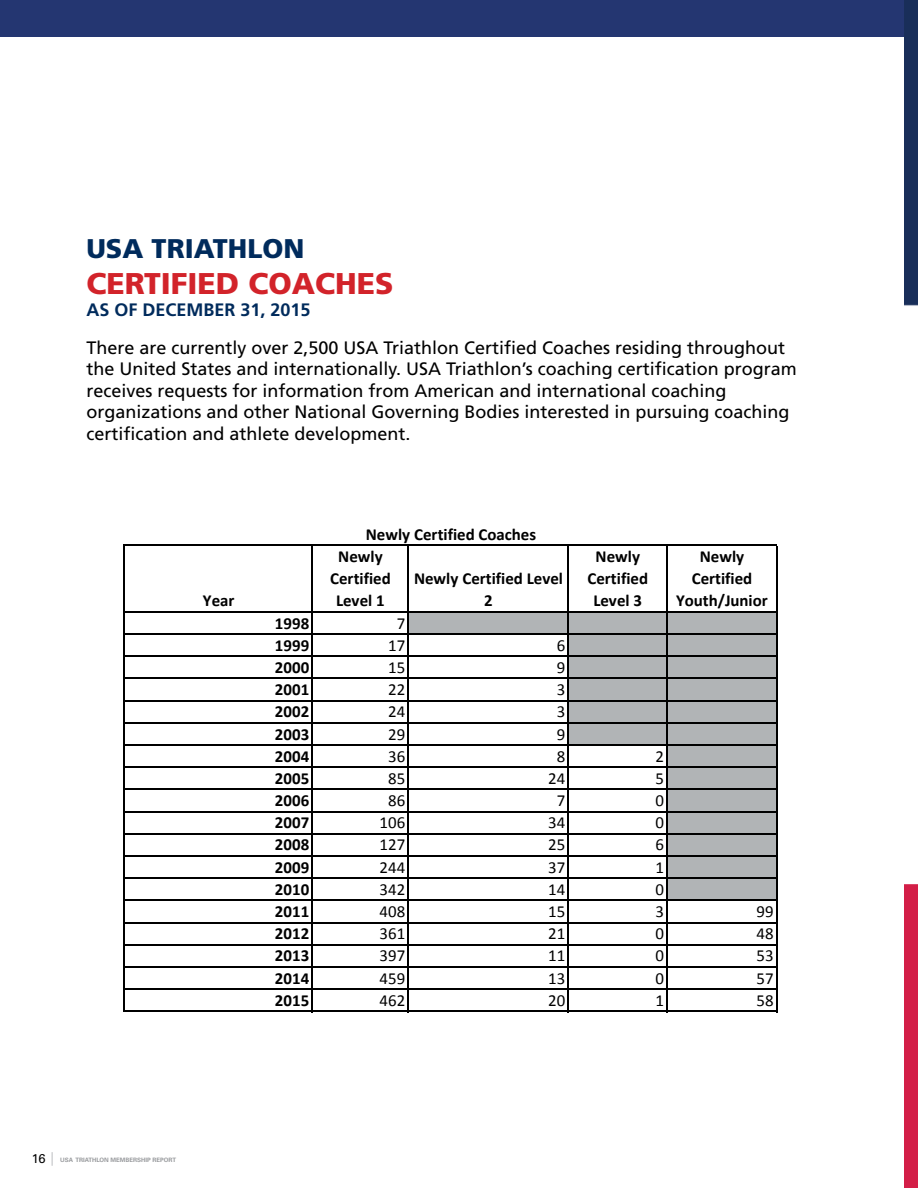
<style>
.page{position:relative;width:918px;height:1188px;background:#fff}
.page>*{position:absolute;margin:0;border:0;box-sizing:border-box;transform-origin:0 0}
.t1{font:900 30px "Frutiger";color:#d2232a}
.t2{font:900 27px "Frutiger";color:#002b5c}
.t3{font:18px/21.6px "Frutiger";color:#000}
.t4{font:700 18px "Frutiger";color:#002b5c}
.t5{font:700 16.8px/22.2px "Calibri";letter-spacing:.005em;color:#000;text-align:center}
.t6{font:16.8px "Calibri";letter-spacing:.005em;color:#000}
.t7{font:700 6px "Univers";color:#999b9e}
.s1{font-weight:400;font-size:12.75px;color:#000}
</style>
<div class="page">
<svg style="left:52px;top:1152px;width:1px;height:14px"></svg>
<div style="left:0;top:0;width:918px;height:37px;background:#243671"></div>
<div style="left:408px;top:612px;width:369px;height:22px;background:#b1b4b6"></div>
<div style="left:568px;top:634px;width:209px;height:22px;background:#b1b4b6"></div>
<div style="left:568px;top:656px;width:209px;height:23px;background:#b1b4b6"></div>
<div style="left:568px;top:678px;width:209px;height:23px;background:#b1b4b6"></div>
<div style="left:568px;top:701px;width:209px;height:22px;background:#b1b4b6"></div>
<div style="left:568px;top:723px;width:209px;height:22px;background:#b1b4b6"></div>
<div style="left:667px;top:745px;width:110px;height:22px;background:#b1b4b6"></div>
<div style="left:667px;top:767px;width:110px;height:23px;background:#b1b4b6"></div>
<div style="left:667px;top:789px;width:110px;height:23px;background:#b1b4b6"></div>
<div style="left:667px;top:812px;width:110px;height:22px;background:#b1b4b6"></div>
<div style="left:667px;top:834px;width:110px;height:22px;background:#b1b4b6"></div>
<div style="left:667px;top:856px;width:110px;height:22px;background:#b1b4b6"></div>
<div style="left:667px;top:878px;width:110px;height:23px;background:#b1b4b6"></div>
<hr style="left:123px;top:545px;width:2px;height:467px;background:#000">
<hr style="left:311px;top:546px;width:2px;height:466px;background:#000">
<hr style="left:408px;top:546px;width:1px;height:466px;background:#000">
<hr style="left:568px;top:546px;width:1px;height:466px;background:#000">
<hr style="left:666px;top:546px;width:2px;height:466px;background:#000">
<hr style="left:776px;top:546px;width:1px;height:466px;background:#000">
<hr style="left:125px;top:545px;width:652px;height:1px;background:#000">
<hr style="left:125px;top:611px;width:652px;height:2px;background:#000">
<hr style="left:125px;top:633px;width:652px;height:2px;background:#000">
<hr style="left:125px;top:656px;width:652px;height:1px;background:#000">
<hr style="left:125px;top:678px;width:652px;height:1px;background:#000">
<hr style="left:125px;top:700px;width:652px;height:1px;background:#000">
<hr style="left:125px;top:722px;width:652px;height:2px;background:#000">
<hr style="left:125px;top:744px;width:652px;height:2px;background:#000">
<hr style="left:125px;top:766px;width:652px;height:2px;background:#000">
<hr style="left:125px;top:789px;width:652px;height:1px;background:#000">
<hr style="left:125px;top:811px;width:652px;height:1px;background:#000">
<hr style="left:125px;top:833px;width:652px;height:2px;background:#000">
<hr style="left:125px;top:855px;width:652px;height:2px;background:#000">
<hr style="left:125px;top:877px;width:652px;height:2px;background:#000">
<hr style="left:125px;top:900px;width:652px;height:1px;background:#000">
<hr style="left:125px;top:922px;width:652px;height:1px;background:#000">
<hr style="left:125px;top:944px;width:652px;height:1px;background:#000">
<hr style="left:125px;top:966px;width:652px;height:2px;background:#000">
<hr style="left:125px;top:988px;width:652px;height:2px;background:#000">
<hr style="left:125px;top:1011px;width:652px;height:1px;background:#000">
<img style="left:904px;top:0;width:14px;height:1188px">
<h2 class="t2" style="left:86px;top:232px;width:219px">USA TRIATHLON</h2>
<h1 class="t1" style="left:86px;top:266px;width:309px">CERTIFIED COACHES</h1>
<p class="t4" style="left:86px;top:299px;width:226px">AS OF DECEMBER 31, 2015</p>
<p class="t3" style="left:86px;top:337px;width:712px">There are currently over 2,500 USA Triathlon Certified Coaches residing throughout the United States and internationally. USA Triathlon’s coaching certification program receives requests for information from American and international coaching organizations and other National Governing Bodies interested in pursuing coaching certification and athlete development.</p>
<p class="t5" style="left:203px;top:590px;width:33px">Year</p>
<p class="t5" style="left:366px;top:523px;width:172px">Newly Certified Coaches</p>
<p class="t5" style="left:330px;top:545px;width:62px">Newly<br>Certified<br>Level 1</p>
<p class="t5" style="left:414px;top:567px;width:151px">Newly Certified Level<br>2</p>
<p class="t5" style="left:588px;top:545px;width:62px">Newly<br>Certified<br>Level 3</p>
<p class="t5" style="left:676px;top:545px;width:93px">Newly<br>Certified<br>Youth/Junior</p>
<p class="t5" style="left:275px;top:612px;width:36px">1998</p>
<p class="t6" style="left:397px;top:612px;width:10px">7</p>
<p class="t5" style="left:275px;top:634px;width:36px">1999</p>
<p class="t6" style="left:388px;top:635px;width:19px">17</p>
<p class="t6" style="left:557px;top:635px;width:10px">6</p>
<p class="t5" style="left:275px;top:656px;width:36px">2000</p>
<p class="t6" style="left:388px;top:657px;width:19px">15</p>
<p class="t6" style="left:557px;top:657px;width:10px">9</p>
<p class="t5" style="left:275px;top:678px;width:36px">2001</p>
<p class="t6" style="left:388px;top:679px;width:19px">22</p>
<p class="t6" style="left:557px;top:679px;width:10px">3</p>
<p class="t5" style="left:275px;top:701px;width:36px">2002</p>
<p class="t6" style="left:388px;top:701px;width:19px">24</p>
<p class="t6" style="left:557px;top:701px;width:10px">3</p>
<p class="t5" style="left:275px;top:723px;width:36px">2003</p>
<p class="t6" style="left:388px;top:723px;width:19px">29</p>
<p class="t6" style="left:557px;top:723px;width:10px">9</p>
<p class="t5" style="left:275px;top:745px;width:36px">2004</p>
<p class="t6" style="left:388px;top:746px;width:19px">36</p>
<p class="t6" style="left:557px;top:746px;width:10px">8</p>
<p class="t6" style="left:655px;top:746px;width:10px">2</p>
<p class="t5" style="left:275px;top:767px;width:36px">2005</p>
<p class="t6" style="left:388px;top:768px;width:19px">85</p>
<p class="t6" style="left:548px;top:768px;width:19px">24</p>
<p class="t6" style="left:655px;top:768px;width:10px">5</p>
<p class="t5" style="left:275px;top:789px;width:36px">2006</p>
<p class="t6" style="left:388px;top:790px;width:19px">86</p>
<p class="t6" style="left:557px;top:790px;width:10px">7</p>
<p class="t6" style="left:655px;top:790px;width:10px">0</p>
<p class="t5" style="left:275px;top:812px;width:36px">2007</p>
<p class="t6" style="left:380px;top:812px;width:27px">106</p>
<p class="t6" style="left:548px;top:812px;width:19px">34</p>
<p class="t6" style="left:655px;top:812px;width:10px">0</p>
<p class="t5" style="left:275px;top:834px;width:36px">2008</p>
<p class="t6" style="left:380px;top:834px;width:27px">127</p>
<p class="t6" style="left:548px;top:834px;width:19px">25</p>
<p class="t6" style="left:655px;top:834px;width:10px">6</p>
<p class="t5" style="left:275px;top:856px;width:36px">2009</p>
<p class="t6" style="left:380px;top:856px;width:27px">244</p>
<p class="t6" style="left:548px;top:856px;width:19px">37</p>
<p class="t6" style="left:655px;top:856px;width:10px">1</p>
<p class="t5" style="left:275px;top:878px;width:36px">2010</p>
<p class="t6" style="left:380px;top:879px;width:27px">342</p>
<p class="t6" style="left:548px;top:879px;width:19px">14</p>
<p class="t6" style="left:655px;top:879px;width:10px">0</p>
<p class="t5" style="left:275px;top:900px;width:36px">2011</p>
<p class="t6" style="left:380px;top:901px;width:27px">408</p>
<p class="t6" style="left:548px;top:901px;width:19px">15</p>
<p class="t6" style="left:655px;top:901px;width:10px">3</p>
<p class="t6" style="left:756px;top:901px;width:19px">99</p>
<p class="t5" style="left:275px;top:923px;width:36px">2012</p>
<p class="t6" style="left:380px;top:923px;width:27px">361</p>
<p class="t6" style="left:548px;top:923px;width:19px">21</p>
<p class="t6" style="left:655px;top:923px;width:10px">0</p>
<p class="t6" style="left:756px;top:923px;width:19px">48</p>
<p class="t5" style="left:275px;top:945px;width:36px">2013</p>
<p class="t6" style="left:380px;top:945px;width:27px">397</p>
<p class="t6" style="left:548px;top:945px;width:19px">11</p>
<p class="t6" style="left:655px;top:945px;width:10px">0</p>
<p class="t6" style="left:756px;top:945px;width:19px">53</p>
<p class="t5" style="left:275px;top:967px;width:36px">2014</p>
<p class="t6" style="left:380px;top:967px;width:27px">459</p>
<p class="t6" style="left:548px;top:967px;width:19px">13</p>
<p class="t6" style="left:655px;top:967px;width:10px">0</p>
<p class="t6" style="left:756px;top:967px;width:19px">57</p>
<p class="t5" style="left:275px;top:989px;width:36px">2015</p>
<p class="t6" style="left:380px;top:990px;width:27px">462</p>
<p class="t6" style="left:548px;top:990px;width:19px">20</p>
<p class="t6" style="left:655px;top:990px;width:10px">1</p>
<p class="t6" style="left:756px;top:990px;width:19px">58</p>
<p class="t7" style="left:32px;top:1156px;width:146px"><span class="s1">16</span> USA TRIATHLON MEMBERSHIP REPORT</p>
</div>
